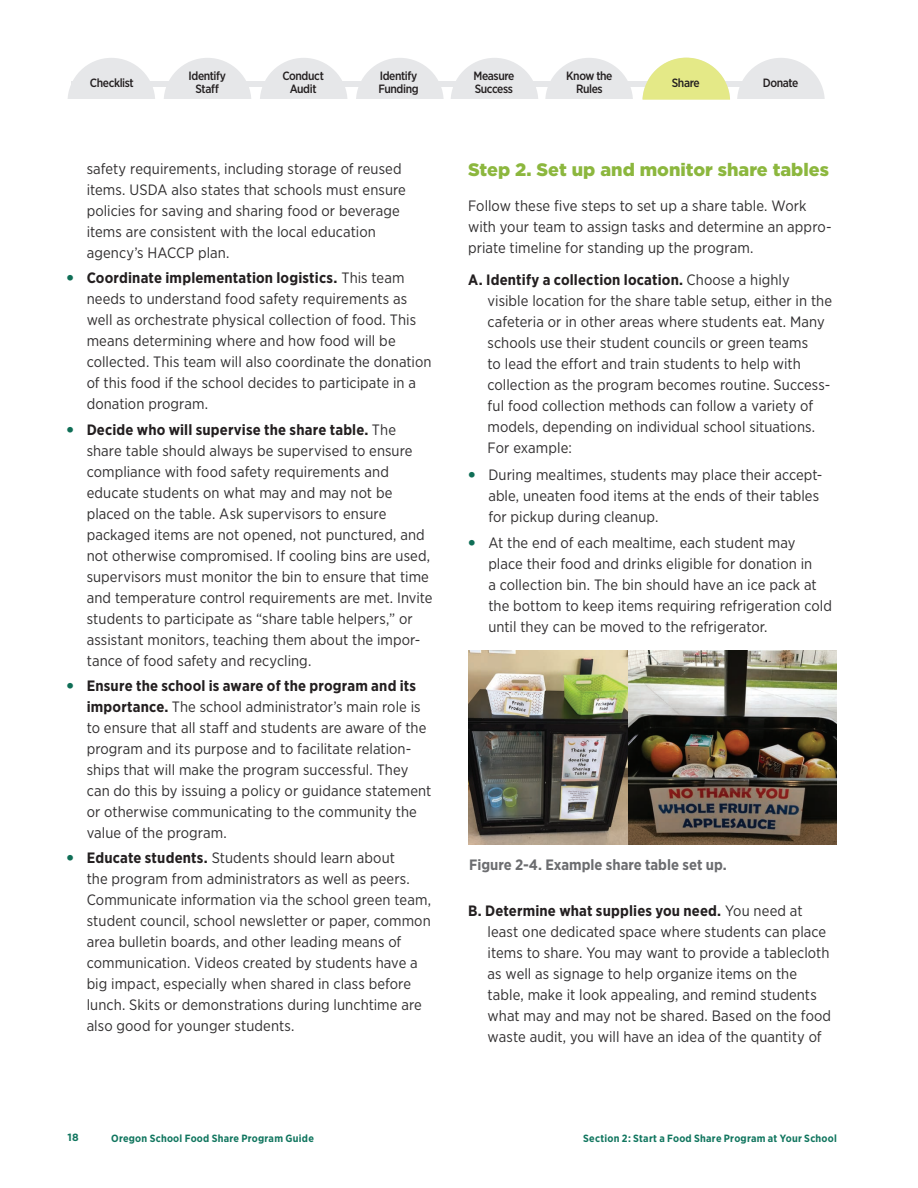
<style>
.page{position:relative;width:918px;height:1188px;background:#fff}
.page>*{position:absolute;margin:0;border:0;box-sizing:border-box;transform-origin:0 0}
._0_Heading_3{font:900 18px "Gotham";color:#8cb73e}
.Body_1{font:15px/21px "Gotham Narrow";letter-spacing:.005em;color:#312f30}
.t1{font:700 15px "Gotham Narrow";color:#6c6d70}
.t2{font:500 12px/13.5px "Gotham Narrow";letter-spacing:-.03em;color:#231f20;text-align:center}
.t3{font:700 10.5px "Gotham Narrow";letter-spacing:.02em;color:#11765f}
.t4{font:700 10.5px "Gotham";color:#11765f}
.s1{font-family:"Gotham";font-weight:900;color:#0f6e56}
.s2{font-weight:700;color:#231f20}
</style>
<div class="page">
<div style="left:72px;top:81px;width:744px;height:5px;background:#e6e7e9"></div>
<div style="left:68px;top:58px;width:87px;height:88px;background:#e6e7e9;border-radius:50%"></div>
<div style="left:164px;top:58px;width:87px;height:88px;background:#e6e7e9;border-radius:50%"></div>
<div style="left:260px;top:58px;width:88px;height:88px;background:#e6e7e9;border-radius:50%"></div>
<div style="left:356px;top:58px;width:88px;height:88px;background:#e6e7e9;border-radius:50%"></div>
<div style="left:451px;top:58px;width:87px;height:88px;background:#e6e7e9;border-radius:50%"></div>
<div style="left:545px;top:58px;width:88px;height:88px;background:#e6e7e9;border-radius:50%"></div>
<div style="left:737px;top:58px;width:88px;height:88px;background:#e6e7e9;border-radius:50%"></div>
<div style="left:68px;top:100px;width:768px;height:49px;background:#fff"></div>
<svg style="left:643px;top:58px;width:87px;height:42px"></svg>
<img style="left:469px;top:651px;width:368px;height:193px">
<p class="t2" style="left:90px;top:75px;width:45px">Checklist</p>
<p class="t2" style="left:189px;top:69px;width:39px">Identify<br>Staff</p>
<p class="t2" style="left:282px;top:69px;width:43px">Conduct<br>Audit</p>
<p class="t2" style="left:378px;top:69px;width:42px;text-align:left">Identify<br>Funding</p>
<p class="t2" style="left:473px;top:69px;width:43px;text-align:left">Measure<br>Success</p>
<p class="t2" style="left:566px;top:69px;width:48px">Know the<br>Rules</p>
<p class="t2" style="left:763px;top:75px;width:37px">Donate</p>
<p class="t2" style="left:672px;top:75px;width:30px">Share</p>
<p class="Body_1" style="left:87px;top:158px;width:321px">safety requirements, including storage of reused items. USDA also states that schools must ensure policies for saving and sharing food or beverage items are consistent with the local education agency’s HACCP plan.</p>
<p class="Body_1" style="left:87px;top:267px;width:346px;text-indent:-20px"><span class="s1">•</span> <span class="s2">Coordinate implementation logistics.</span> This team needs to understand food safety requirements as well as orchestrate physical collection of food. This means determining where and how food will be collected. This team will also coordinate the donation of this food if the school decides to participate in a donation program.</p>
<p class="Body_1" style="left:87px;top:419px;width:347px;text-indent:-20px"><span class="s1">•</span> <span class="s2">Decide who will supervise the share table.</span> The share table should always be supervised to ensure compliance with food safety requirements and educate students on what may and may not be placed on the table. Ask supervisors to ensure packaged items are not opened, not punctured, and not otherwise compromised. If cooling bins are used, supervisors must monitor the bin to ensure that time and temperature control requirements are met. Invite students to participate as “share table helpers,” or assistant monitors, teaching them about the impor&shy;tance of food safety and recycling.</p>
<p class="Body_1" style="left:87px;top:675px;width:346px;text-indent:-20px"><span class="s1">•</span> <span class="s2">Ensure the school is aware of the program and its importance.</span> The school administrator’s main role is to ensure that all staff and students are aware of the program and its purpose and to facilitate relation&shy;ships that will make the program successful. They can do this by issuing a policy or guidance statement or otherwise communicating to the community the value of the program.</p>
<p class="Body_1" style="left:87px;top:847px;width:346px;text-indent:-20px"><span class="s1">•</span> <span class="s2">Educate students.</span> Students should learn about<br>the program from administrators as well as peers.<br>Communicate information via the school green team, student council, school newsletter or paper, common area bulletin boards, and other leading means of communication. Videos created by students have a big impact, especially when shared in class before lunch. Skits or demonstrations during lunchtime are also good for younger students.</p>
<p class="_0_Heading_3" style="left:468px;top:158px;width:362px">Step 2. Set up and monitor share tables</p>
<p class="Body_1" style="left:468px;top:195px;width:365px">Follow these five steps to set up a share table. Work with your team to assign tasks and determine an appro&shy;priate timeline for standing up the program.</p>
<p class="Body_1" style="left:488px;top:269px;width:346px;text-indent:-20px"><span class="s2">A. Identify a collection location.</span> Choose a highly visible location for the share table setup, either in the cafeteria or in other areas where students eat. Many schools use their student councils or green teams<br>to lead the effort and train students to help with collection as the program becomes routine. Success&shy;ful food collection methods can follow a variety of models, depending on individual school situations.<br>For example:</p>
<p class="Body_1" style="left:488px;top:464px;width:336px;text-indent:-20px"><span class="s1">•</span> During mealtimes, students may place their accept&shy;able, uneaten food items at the ends of their tables for pickup during cleanup.</p>
<p class="Body_1" style="left:488px;top:532px;width:345px;text-indent:-20px"><span class="s1">•</span> At the end of each mealtime, each student may place their food and drinks eligible for donation in<br>a collection bin. The bin should have an ice pack at the bottom to keep items requiring refrigeration cold until they can be moved to the refrigerator.</p>
<p class="t1" style="left:469px;top:855px;width:259px">Figure 2-4. Example share table set up.</p>
<p class="Body_1" style="left:488px;top:900px;width:345px;text-indent:-20px"><span class="s2">B. Determine what supplies you need.</span> You need at least one dedicated space where students can place items to share. You may want to provide a tablecloth as well as signage to help organize items on the table, make it look appealing, and remind students what may and may not be shared. Based on the food waste audit, you will have an idea of the quantity of</p>
<p class="t4" style="left:68px;top:1130px;width:13px">18</p>
<p class="t3" style="left:111px;top:1131px;width:204px">Oregon School Food Share Program Guide</p>
<p class="t3" style="left:583px;top:1131px;width:255px">Section 2: Start a Food Share Program at Your School</p>
</div>
